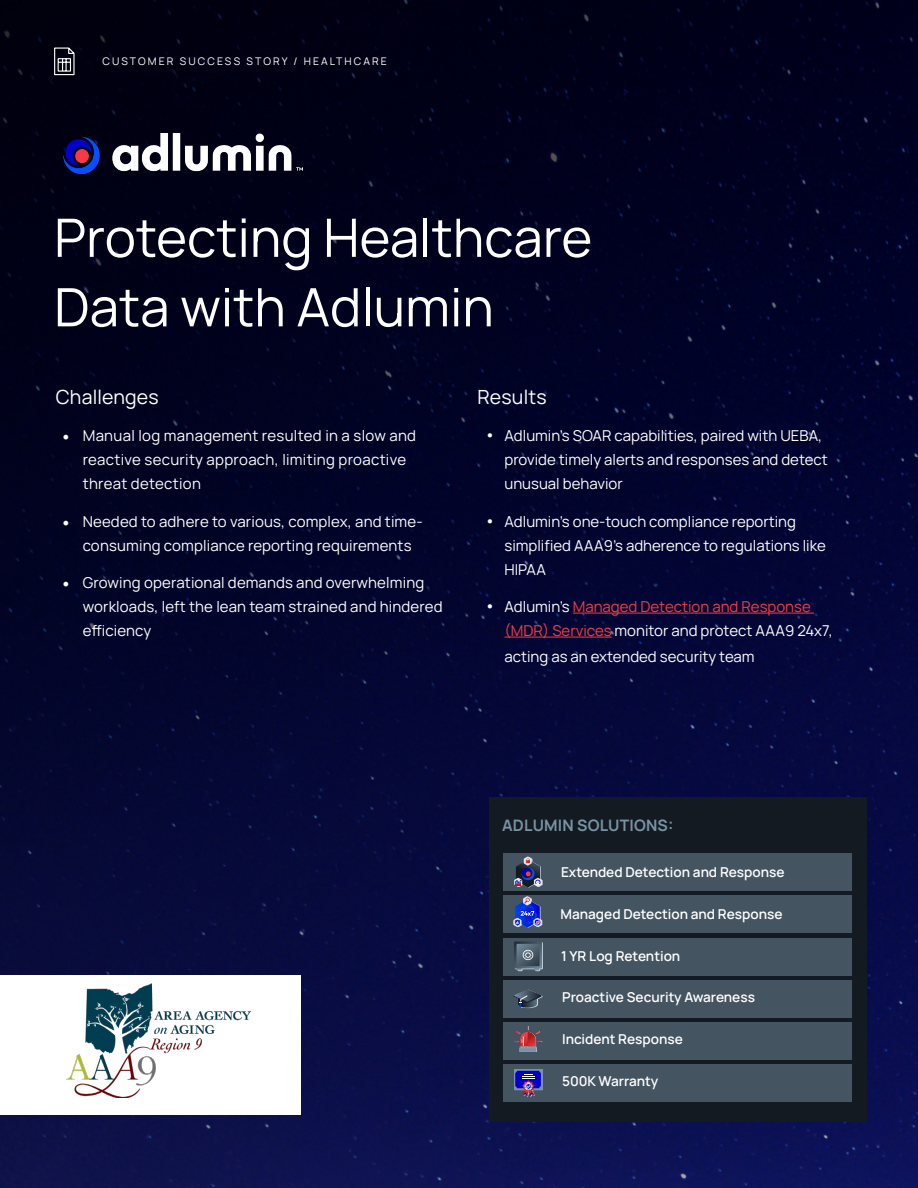
<style>
.page{position:relative;width:918px;height:1188px;background:#fff}
.page>*{position:absolute;margin:0;border:0;box-sizing:border-box;transform-origin:0 0}
.t1{font:52.95px/69.4px "Manrope";color:#fff}
.t2{font:19.5px "Manrope";letter-spacing:.01em;color:#fff}
.t3{font:700 15.75px "Manrope";letter-spacing:.01em;color:#7993a4}
.t4{font:15px/24px "Manrope";color:#fff}
.t5{font:15px/24px "Manrope";letter-spacing:.02em;color:#fff}
.t6{font:15px/24px "Manrope";color:#f93943}
.t7{font:600 13.65px "Manrope";color:#fff}
.t8{font:10.5px "Manrope";letter-spacing:.2em;color:#fff}
.s1{font-family:"Minion Pro";font-size:18px}
.s2{font-size:18px}
.s3{font-size:18px;color:#fff}
.s4{color:#fff}
</style>
<div class="page">
<img style="left:0;top:0;width:918px;height:1188px">
<svg style="left:54px;top:46px;width:21px;height:30px"></svg>
<div style="left:0;top:975px;width:300px;height:140px;background:#fff"></div>
<img style="left:64px;top:133px;width:239px;height:40px">
<hr style="left:573px;top:613px;width:241px;height:1px;background:#f93943">
<hr style="left:504px;top:637px;width:108px;height:1px;background:#f93943">
<img style="left:66px;top:983px;width:185px;height:115px">
<div style="left:489px;top:797px;width:377px;height:325px;background:#141a22"></div>
<div style="left:503px;top:895px;width:349px;height:38px;background:#455461"></div>
<svg style="left:513px;top:896px;width:29px;height:32px"></svg>
<div style="left:503px;top:1022px;width:349px;height:38px;background:#455461"></div>
<svg style="left:513px;top:1026px;width:29px;height:26px"></svg>
<div style="left:503px;top:853px;width:349px;height:38px;background:#455461"></div>
<svg style="left:514px;top:857px;width:29px;height:31px"></svg>
<div style="left:503px;top:980px;width:349px;height:38px;background:#455461"></div>
<svg style="left:514px;top:989px;width:29px;height:19px"></svg>
<div style="left:503px;top:938px;width:349px;height:38px;background:#455461"></div>
<svg style="left:514px;top:941px;width:29px;height:30px"></svg>
<div style="left:503px;top:1064px;width:349px;height:38px;background:#455461"></div>
<div style="left:514px;top:1069px;width:28px;height:21px;background:#7993a5"></div>
<svg style="left:515px;top:1070px;width:28px;height:27px"></svg>
<p class="t8" style="left:103px;top:54px;width:286px">CUSTOMER SUCCESS STORY / HEALTHCARE</p>
<h1 class="t1" style="left:54px;top:201px;width:540px">Protecting Healthcare<br>Data with Adlumin</h1>
<h2 class="t2" style="left:56px;top:383px;width:105px">Challenges</h2>
<p class="t5" style="left:83px;top:423px;width:335px;text-indent:-20px"><span class="s1">•</span> Manual log management resulted in a slow and reactive security approach, limiting proactive threat detection</p>
<p class="t4" style="left:83px;top:509px;width:341px;text-indent:-20px"><span class="s1">•</span> Needed to adhere to various, complex, and time&shy;consuming compliance reporting requirements</p>
<p class="t4" style="left:83px;top:570px;width:361px;text-indent:-20px"><span class="s1">•</span> Growing operational demands and overwhelming workloads, left the lean team strained and hindered efficiency</p>
<h2 class="t2" style="left:477px;top:383px;width:71px">Results</h2>
<p class="t4" style="left:504px;top:423px;width:325px;text-indent:-20px"><span class="s2">•</span> Adlumin’s SOAR capabilities, paired with UEBA, provide timely alerts and responses and detect unusual behavior</p>
<p class="t4" style="left:504px;top:509px;width:323px;text-indent:-20px"><span class="s2">•</span> Adlumin’s one-touch compliance reporting simplified AAA9’s adherence to regulations like<br>HIPAA</p>
<p class="t6" style="left:504px;top:594px;width:330px;text-indent:-20px"><span class="s3">•</span> <span class="s4">Adlumin’s</span> Managed Detection and Response (MDR) Services <span class="s4">monitor and protect AAA9 24x7,</span></p>
<p class="t4" style="left:504px;top:644px;width:252px">acting as an extended security team</p>
<p class="t3" style="left:502px;top:815px;width:173px">ADLUMIN SOLUTIONS:</p>
<p class="t7" style="left:561px;top:862px;width:225px">Extended Detection and Response</p>
<p class="t7" style="left:560px;top:905px;width:224px">Managed Detection and Response</p>
<p class="t7" style="left:561px;top:946px;width:121px">1 YR Log Retention</p>
<p class="t7" style="left:562px;top:987px;width:194px">Proactive Security Awareness</p>
<p class="t7" style="left:562px;top:1029px;width:122px">Incident Response</p>
<p class="t7" style="left:562px;top:1072px;width:98px">500K Warranty</p>
</div>
